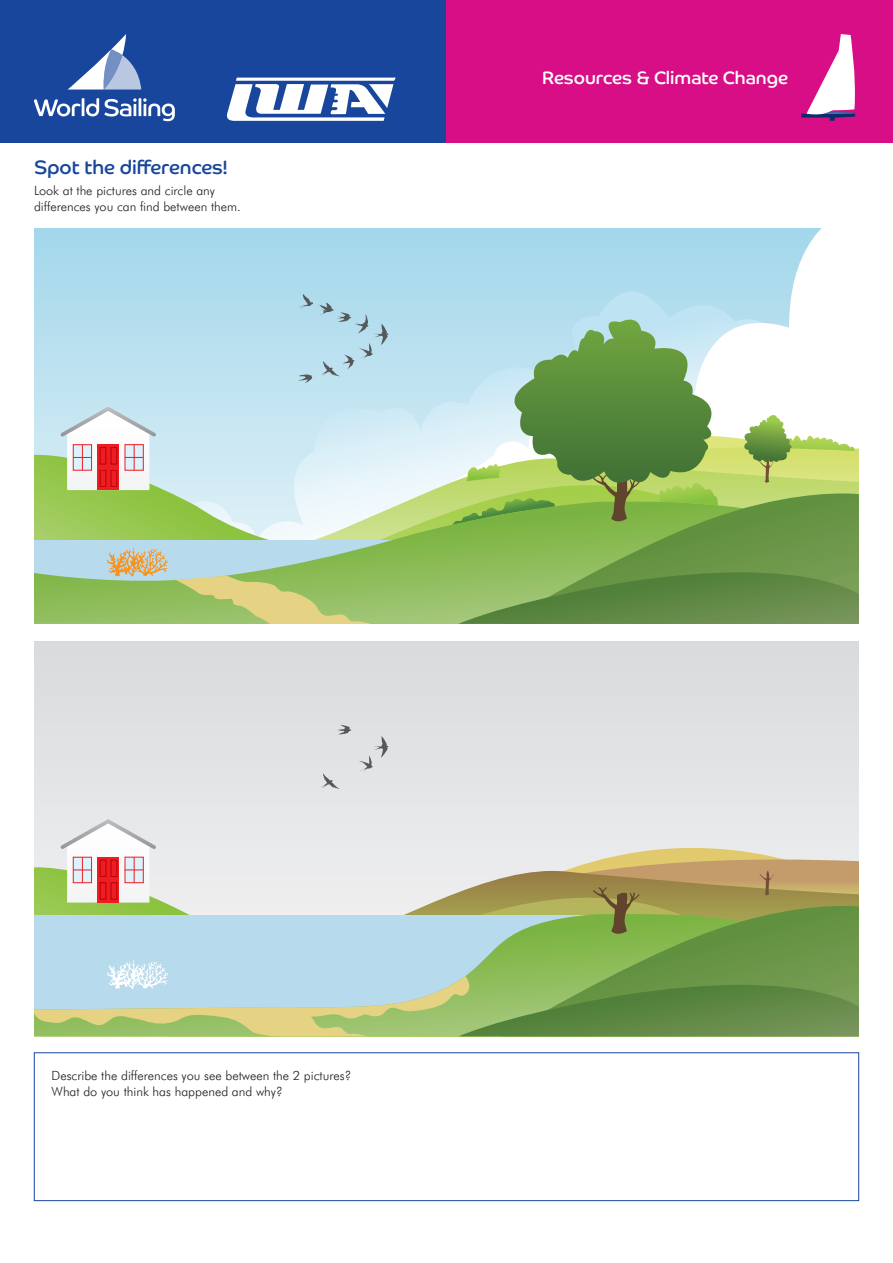
<style>
.page{position:relative;width:893px;height:1263px;background:#fff}
.page>*{position:absolute;margin:0;border:0;box-sizing:border-box;transform-origin:0 0}
.sub_heading{font:19.5px "Co Headline";color:#18469d}
.sub_heading-2{font:18px "Co Headline";color:#fff}
.body{font:300 12.75px/16.5px "Futura BT";color:#231f20}
</style>
<div class="page">
<svg style="left:34px;top:229px;width:194px;height:218px;background:#aedbec"></svg>
<svg style="left:65px;top:287px;width:163px;height:160px;background:#bae0ef"></svg>
<svg style="left:228px;top:229px;width:593px;height:206px;background:#bce1f0"></svg>
<svg style="left:165px;top:435px;width:577px;height:12px;background:#d3ebef"></svg>
<svg style="left:34px;top:455px;width:418px;height:46px;background:#d0e8d8"></svg>
<svg style="left:34px;top:501px;width:468px;height:123px;background:#a7cd8d"></svg>
<svg style="left:502px;top:493px;width:357px;height:79px;background:#75a34b"></svg>
<svg style="left:458px;top:572px;width:401px;height:52px;background:#6b944c"></svg>
<svg style="left:452px;top:317px;width:270px;height:208px;background:#90b87e"></svg>
<svg style="left:176px;top:576px;width:218px;height:48px;background:#b1c670"></svg>
<svg style="left:107px;top:548px;width:61px;height:28px;background:#d0bd9a"></svg>
<svg style="left:60px;top:407px;width:96px;height:83px"></svg>
<div style="left:100px;top:447px;width:6px;height:17px;border:1px solid #c6131b"></div>
<div style="left:111px;top:447px;width:6px;height:17px;border:1px solid #c6131b"></div>
<div style="left:100px;top:470px;width:6px;height:17px;border:1px solid #c6131b"></div>
<div style="left:111px;top:470px;width:6px;height:17px;border:1px solid #c6131b"></div>
<svg style="left:299px;top:293px;width:14px;height:16px"></svg>
<svg style="left:298px;top:375px;width:14px;height:8px"></svg>
<svg style="left:319px;top:302px;width:70px;height:74px;background:#b0d4e2"></svg>
<svg style="left:742px;top:415px;width:113px;height:69px"></svg>
<div style="left:34px;top:641px;width:825px;height:395px;background:#e1e2e4"></div>
<svg style="left:603px;top:848px;width:179px;height:11px"></svg>
<svg style="left:576px;top:859px;width:283px;height:12px;background:#cead74"></svg>
<svg style="left:692px;top:871px;width:167px;height:27px;background:#b79a60"></svg>
<svg style="left:34px;top:867px;width:658px;height:47px"></svg>
<svg style="left:60px;top:819px;width:96px;height:83px"></svg>
<div style="left:100px;top:860px;width:6px;height:17px;border:1px solid #c6131b"></div>
<div style="left:111px;top:860px;width:6px;height:17px;border:1px solid #c6131b"></div>
<div style="left:100px;top:882px;width:6px;height:17px;border:1px solid #c6131b"></div>
<div style="left:111px;top:882px;width:6px;height:17px;border:1px solid #c6131b"></div>
<svg style="left:337px;top:725px;width:14px;height:9px"></svg>
<svg style="left:321px;top:773px;width:18px;height:16px"></svg>
<svg style="left:359px;top:736px;width:30px;height:36px"></svg>
<svg style="left:759px;top:866px;width:15px;height:31px"></svg>
<div style="left:34px;top:914px;width:468px;height:46px;background:#b8daed"></div>
<svg style="left:502px;top:906px;width:357px;height:54px;background:#7ca64f"></svg>
<svg style="left:34px;top:960px;width:825px;height:76px;background:#97b888"></svg>
<svg style="left:593px;top:887px;width:47px;height:50px;background:#869044"></svg>
<div style="left:0;top:0;width:893px;height:143px;background:#18469d"></div>
<div style="left:446px;top:0;width:447px;height:143px;background:#d70e86"></div>
<svg style="left:68px;top:34px;width:73px;height:56px"></svg>
<svg style="left:34px;top:98px;width:141px;height:23px"></svg>
<svg style="left:801px;top:34px;width:54px;height:87px"></svg>
<div style="left:34px;top:1052px;width:825px;height:149px;border:1px solid #18469d"></div>
<svg style="left:226px;top:78px;width:170px;height:43px"></svg>
<p class="sub_heading" style="left:34px;top:155px;width:195px">Spot the differences!</p>
<p class="body" style="left:34px;top:182px;width:208px">Look at the pictures and circle any differences you can find between them.</p>
<p class="sub_heading-2" style="left:542px;top:67px;width:247px">Resources &amp; Climate Change</p>
<p class="body" style="left:52px;top:1067px;width:301px">Describe the differences you see between the 2 pictures?<br>What do you think has happened and why?</p>
</div>
